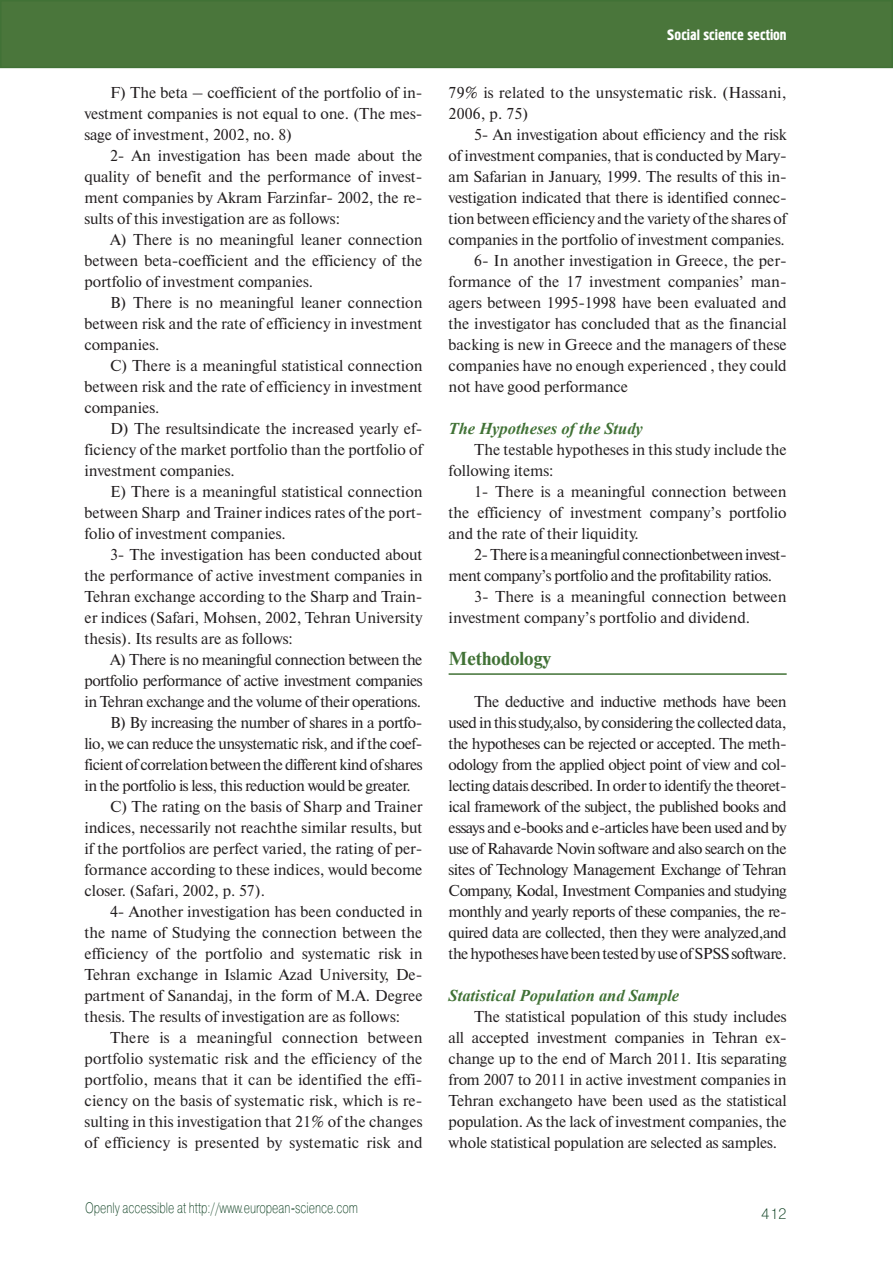
<style>
.page{position:relative;width:893px;height:1263px;background:#fff}
.page>*{position:absolute;margin:0;border:0;box-sizing:border-box;transform-origin:0 0}
.Заголовок{font:700 18.75px "Newton C";color:#417236}
.Подзаголовок{font:italic 700 16.5px "Times New Roman";color:#417236}
.Текст_статьи{font:15.75px/21px "Newton C";color:#231f20;text-align:justify}
.Текст_статьи-2{font:15.75px/21px "Newton C";letter-spacing:-.03em;color:#231f20}
.t1{font:15px "Pragmatica Light C";color:#0b3e1f;scale:.75 1}
.t2{font:15px "Hermes C";color:#fff}
.t3{font:15px "Pragmatica Light C";color:#0b3e1f}
</style>
<div class="page">
<div style="left:1px;top:1px;width:891px;height:66px;background:#4a763b"></div>
<div style="left:0;top:0;width:893px;height:68px;border:2px solid #417236"></div>
<hr style="left:449px;top:673px;width:338px;height:2px;background:#417236">
<p class="Текст_статьи" style="left:84px;top:82px;width:340px;text-indent:26px">F) The beta – coefficient of the portfolio of in&shy;vestment companies is not equal to one. (The mes&shy;sage of investment, 2002, no. 8)</p>
<p class="Текст_статьи" style="left:84px;top:145px;width:340px;text-indent:26px">2- An investigation has been made about the quality of benefit and the performance of invest&shy;ment companies by Akram Farzinfar- 2002, the re&shy;sults of this investigation are as follows:</p>
<p class="Текст_статьи" style="left:84px;top:229px;width:340px;text-indent:26px">A) There is no meaningful leaner connection between beta-coefficient and the efficiency of the portfolio of investment companies.</p>
<p class="Текст_статьи" style="left:84px;top:292px;width:340px;text-indent:26px">B) There is no meaningful leaner connection between risk and the rate of efficiency in investment companies.</p>
<p class="Текст_статьи" style="left:84px;top:355px;width:340px;text-indent:26px">C) There is a meaningful statistical connection between risk and the rate of efficiency in investment companies.</p>
<p class="Текст_статьи" style="left:84px;top:418px;width:340px;text-indent:26px">D) The resultsindicate the increased yearly ef&shy;ficiency of the market portfolio than the portfolio of investment companies.</p>
<p class="Текст_статьи" style="left:84px;top:481px;width:340px;text-indent:26px">E) There is a meaningful statistical connection between Sharp and Trainer indices rates of the port&shy;folio of investment companies.</p>
<p class="Текст_статьи" style="left:84px;top:544px;width:340px;text-indent:26px">3- The investigation has been conducted about the performance of active investment companies in Tehran exchange according to the Sharp and Train&shy;er indices (Safari, Mohsen, 2002, Tehran University thesis). Its results are as follows:</p>
<p class="Текст_статьи" style="left:84px;top:649px;width:340px;text-indent:26px">A) There is no meaningful connection between the portfolio performance of active investment companies in Tehran exchange and the volume of their operations.</p>
<p class="Текст_статьи" style="left:84px;top:712px;width:340px;text-indent:26px">B) By increasing the number of shares in a portfo&shy;lio, we can reduce the unsystematic risk, and if the coef&shy;ficient of correlation between the different kind of shares in the portfolio is less, this reduction would be greater.</p>
<p class="Текст_статьи" style="left:84px;top:796px;width:340px;text-indent:26px">C) The rating on the basis of Sharp and Trainer indices, necessarily not reachthe similar results, but if the portfolios are perfect varied, the rating of per&shy;formance according to these indices, would become closer. (Safari, 2002, p. 57).</p>
<p class="Текст_статьи" style="left:84px;top:901px;width:340px;text-indent:26px">4- Another investigation has been conducted in the name of Studying the connection between the efficiency of the portfolio and systematic risk in Tehran exchange in Islamic Azad University, De&shy;partment of Sanandaj, in the form of M.A. Degree thesis. The results of investigation are as follows:</p>
<p class="Текст_статьи" style="left:84px;top:1027px;width:340px;text-indent:26px">There is a meaningful connection between portfolio systematic risk and the efficiency of the portfolio, means that it can be identified the effi&shy;ciency on the basis of systematic risk, which is re&shy;sulting in this investigation that 21% of the changes of efficiency is presented by systematic risk and</p>
<p class="t1" style="left:85px;top:1199px;width:365px">Openly accessible at http://www.european-science.com</p>
<p class="t2" style="left:667px;top:26px;width:121px">Social science section</p>
<p class="Текст_статьи" style="left:449px;top:82px;width:339px">79% is related to the unsystematic risk. (Hassani,<br>2006, p. 75)</p>
<p class="Текст_статьи" style="left:449px;top:124px;width:340px;text-indent:26px">5- An investigation about efficiency and the risk of investment companies, that is conducted by Mary&shy;am Safarian in January, 1999. The results of this in&shy;vestigation indicated that there is identified connec&shy;tion between efficiency and the variety of the shares of companies in the portfolio of investment companies.</p>
<p class="Текст_статьи" style="left:449px;top:250px;width:340px;text-indent:26px">6- In another investigation in Greece, the per&shy;formance of the 17 investment companies’ man&shy;agers between 1995-1998 have been evaluated and the investigator has concluded that as the financial backing is new in Greece and the managers of these companies have no enough experienced , they could not have good performance</p>
<p class="Подзаголовок" style="left:449px;top:417px;width:196px">The Hypotheses of the Study</p>
<p class="Текст_статьи" style="left:449px;top:439px;width:340px;text-indent:26px">The testable hypotheses in this study include the following items:</p>
<p class="Текст_статьи" style="left:449px;top:481px;width:340px;text-indent:26px">1- There is a meaningful connection between the efficiency of investment company’s portfolio and the rate of their liquidity.</p>
<p class="Текст_статьи-2" style="left:449px;top:544px;width:340px;text-indent:26px">2- There is a meaningful connectionbetween invest&shy;ment company’s portfolio and the profitability ratios.</p>
<p class="Текст_статьи" style="left:449px;top:586px;width:339px;text-indent:26px">3- There is a meaningful connection between investment company’s portfolio and dividend.</p>
<p class="Заголовок" style="left:449px;top:648px;width:104px">Methodology</p>
<p class="Текст_статьи" style="left:449px;top:691px;width:340px;text-indent:26px">The deductive and inductive methods have been used in this study,also, by considering the collected data, the hypotheses can be rejected or accepted. The meth&shy;odology from the applied object point of view and col&shy;lecting datais described. In order to identify the theoret&shy;ical framework of the subject, the published books and essays and e-books and e-articles have been used and by use of Rahavarde Novin software and also search on the sites of Technology Management Exchange of Tehran Company, Kodal, Investment Companies and studying monthly and yearly reports of these companies, the re&shy;quired data are collected, then they were analyzed,and the hypotheses have been tested by use of SPSS software.</p>
<p class="Подзаголовок" style="left:449px;top:984px;width:232px">Statistical Population and Sample</p>
<p class="Текст_статьи" style="left:449px;top:1006px;width:340px;text-indent:26px">The statistical population of this study includes all accepted investment companies in Tehran ex&shy;change up to the end of March 2011. Itis separating from 2007 to 2011 in active investment companies in Tehran exchangeto have been used as the statistical population. As the lack of investment companies, the whole statistical population are selected as samples.</p>
<p class="t3" style="left:761px;top:1205px;width:27px">412</p>
</div>
